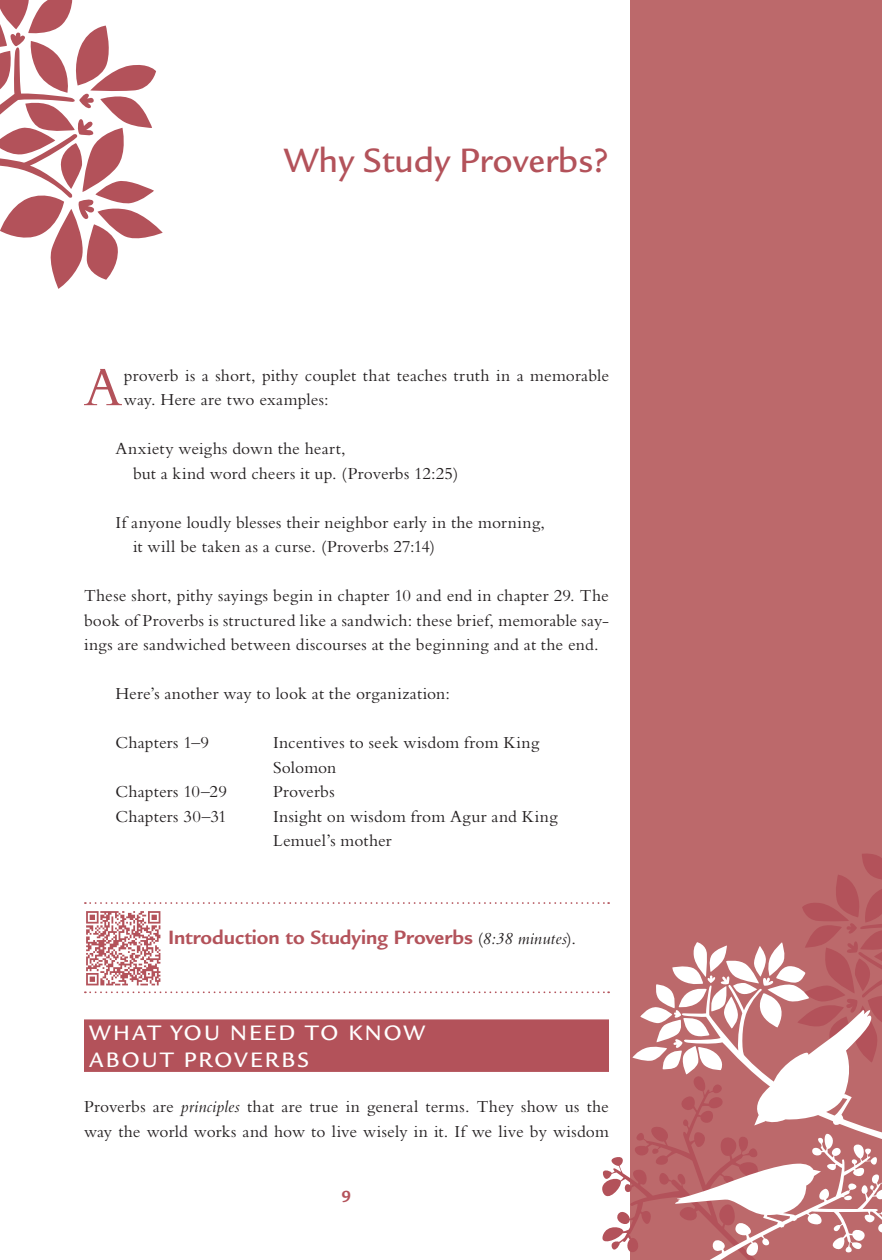
<style>
.page{position:relative;width:882px;height:1260px;background:#fff}
.page>*{position:absolute;margin:0;border:0;box-sizing:border-box;transform-origin:0 0}
.t1{font:56.88px "Bembo Std";color:#b3525a}
.t2{font:500 36.75px "Legacy Sans Std";color:#b3525a}
.t3{font:500 22.75px/26.2px "Legacy Sans Std";letter-spacing:.095em;color:#fff}
.t4{font:700 21px "Legacy Sans Std";letter-spacing:-.005em;color:#b3525a}
.t5{font:17.5px/24.5px "Bembo Std";letter-spacing:.01em;color:#231f20}
.t6{font:700 17.5px "Legacy Sans Std";color:#b3525a}
.s1{font-family:"Bembo Std";font-weight:400;font-size:17.5px;color:#231f20}
.s2{font-family:"Bembo Std";font-weight:400;font-style:italic;font-size:17.5px;color:#231f20}
.s3{font-style:italic}
</style>
<div class="page">
<div style="left:630px;top:0;width:252px;height:1260px;background:#bc696b"></div>
<svg style="left:0;top:0;width:163px;height:289px"></svg>
<svg style="left:598px;top:853px;width:284px;height:399px"></svg>
<svg style="left:632px;top:942px;width:250px;height:207px"></svg>
<svg style="left:673px;top:1010px;width:209px;height:250px"></svg>
<svg style="left:85px;top:902px;width:524px;height:2px"></svg>
<svg style="left:85px;top:991px;width:524px;height:2px"></svg>
<div style="left:84px;top:1019px;width:525px;height:53px;background:#b3525a"></div>
<img style="left:86px;top:911px;width:75px;height:75px">
<h2 class="t2" style="left:284px;top:140px;width:327px">WHY STUDY PROVERBS?</h2>
<h1 class="t1" style="left:84px;top:354px;width:40px">A</h1>
<p class="t5" style="left:124px;top:363px;width:487px">proverb is a short, pithy couplet that teaches truth in a memorable way. Here are two examples:</p>
<p class="t5" style="left:133px;top:436px;width:327px;text-indent:-18px">Anxiety weighs down the heart,<br>but a kind word cheers it up. (Proverbs 12:25)</p>
<p class="t5" style="left:133px;top:510px;width:413px;text-indent:-18px">If anyone loudly blesses their neighbor early in the morning, it will be taken as a curse. (Proverbs 27:14)</p>
<p class="t5" style="left:84px;top:583px;width:526px;text-align:justify">These short, pithy sayings begin in chapter 10 and end in chapter 29. The book of Proverbs is structured like a sandwich: these brief, memorable say&shy;ings are sandwiched between discourses at the beginning and at the end.</p>
<p class="t5" style="left:116px;top:681px;width:336px">Here’s another way to look at the organization:</p>
<p class="t5" style="left:116px;top:730px;width:95px">Chapters 1–9</p>
<p class="t5" style="left:273px;top:730px;width:268px">Incentives to seek wisdom from King<br>Solomon</p>
<p class="t5" style="left:116px;top:779px;width:113px">Chapters 10–29</p>
<p class="t5" style="left:273px;top:779px;width:63px">Proverbs</p>
<p class="t5" style="left:116px;top:804px;width:113px">Chapters 30–31</p>
<p class="t5" style="left:273px;top:804px;width:286px">Insight on wisdom from Agur and King<br>Lemuel’s mother</p>
<p class="t4" style="left:168px;top:925px;width:409px">Introduction to Studying Proverbs <span class="s1">(</span><span class="s2">8:38 minutes</span><span class="s1">).</span></p>
<h3 class="t3" style="left:89px;top:1020px;width:332px">WHAT YOU NEED TO KNOW<br>ABOUT PROVERBS</h3>
<p class="t5" style="left:84px;top:1094px;width:527px">Proverbs are <span class="s3">principles</span> that are true in general terms. They show us the way the world works and how to live wisely in it. If we live by wisdom</p>
<p class="t6" style="left:342px;top:1187px;width:11px">9</p>
</div>
